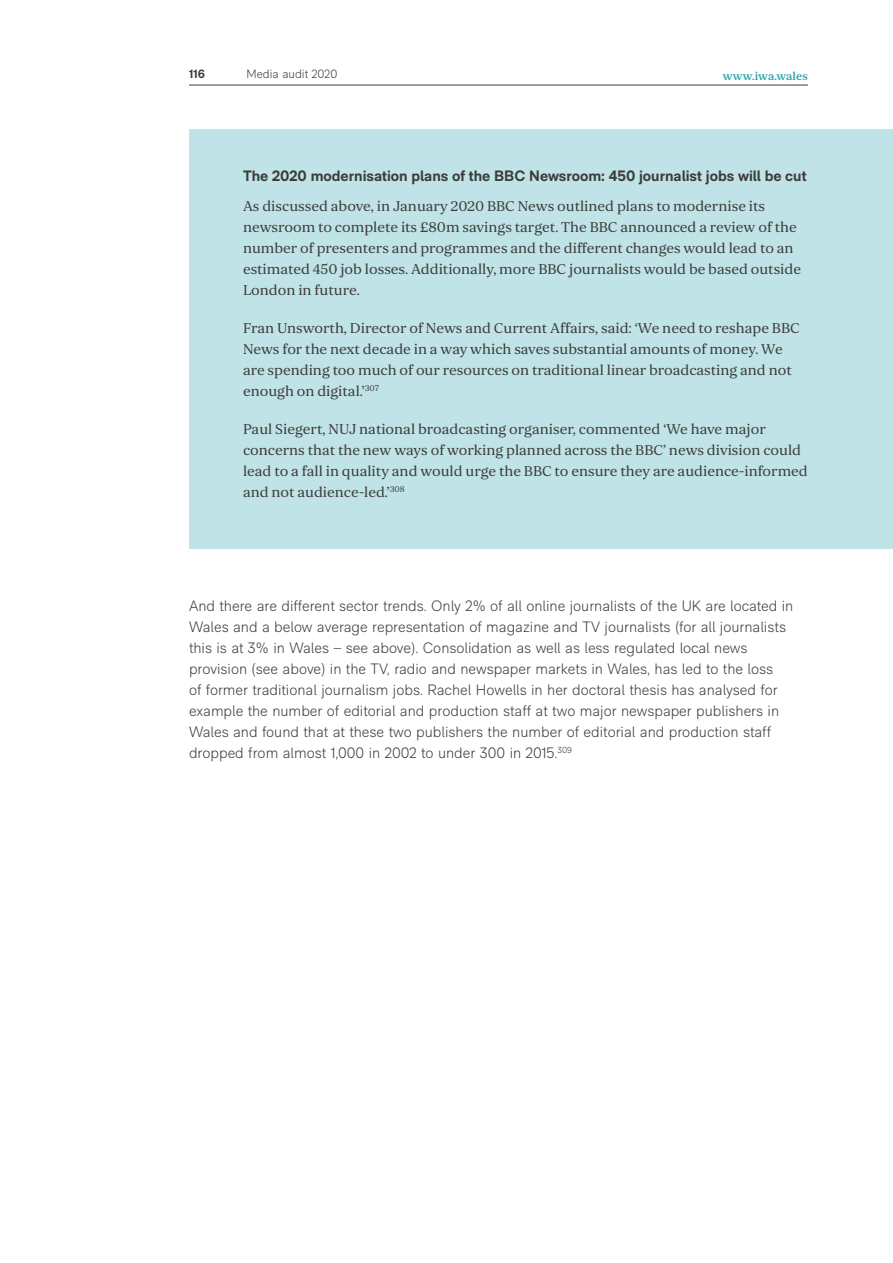
<style>
.page{position:relative;width:893px;height:1263px;background:#fff}
.page>*{position:absolute;margin:0;border:0;box-sizing:border-box;transform-origin:0 0}
.t1{font:15px/21px "Orbikular TRIAL";color:#3c3c3b}
.t2{font:300 15px/21px "RM Neue";color:#3c3c3b}
.t3{font:700 15px "RM Neue";color:#3c3c3b}
.t4{font:300 12px "RM Neue";color:#3c3c3b}
.t5{font:600 12px "Orbikular";color:#22a0a8}
.t6{font:700 12px "RM Neue";color:#3c3c3b}
</style>
<div class="page">
<hr style="left:189px;top:85px;width:619px;height:1px;background:#3c3c3b">
<div style="left:189px;top:129px;width:704px;height:420px;background:#bfe3e6"></div>
<p class="t6" style="left:189px;top:67px;width:17px">116</p>
<p class="t4" style="left:247px;top:67px;width:92px">Media audit 2020</p>
<p class="t5" style="left:723px;top:68px;width:87px">www.iwa.wales</p>
<p class="t3" style="left:243px;top:167px;width:565px">The 2020 modernisation plans of the BBC Newsroom: 450 journalist jobs will be cut</p>
<p class="t1" style="left:243px;top:195px;width:560px">As discussed above, in January 2020 BBC News outlined plans to modernise its newsroom to complete its £80m savings target. The BBC announced a review of the number of presenters and programmes and the different changes would lead to an estimated 450 job losses. Additionally, more BBC journalists would be based outside London in future.</p>
<p class="t1" style="left:243px;top:317px;width:558px">Fran Unsworth, Director of News and Current Affairs, said: ‘We need to reshape BBC News for the next decade in a way which saves substantial amounts of money. We are spending too much of our resources on traditional linear broadcasting and not enough on digital.’<sup>307</sup></p>
<p class="t1" style="left:243px;top:418px;width:566px">Paul Siegert, NUJ national broadcasting organiser, commented ‘We have major concerns that the new ways of working planned across the BBC’ news division could lead to a fall in quality and would urge the BBC to ensure they are audience-informed and not audience-led.’<sup>308</sup></p>
<p class="t2" style="left:189px;top:595px;width:606px">And there are different sector trends. Only 2% of all online journalists of the UK are located in Wales and a below average representation of magazine and TV journalists (for all journalists this is at 3% in Wales – see above). Consolidation as well as less regulated local news provision (see above) in the TV, radio and newspaper markets in Wales, has led to the loss<br>of former traditional journalism jobs. Rachel Howells in her doctoral thesis has analysed for example the number of editorial and production staff at two major newspaper publishers in Wales and found that at these two publishers the number of editorial and production staff dropped from almost 1,000 in 2002 to under 300 in 2015.<sup>309</sup></p>
</div>
